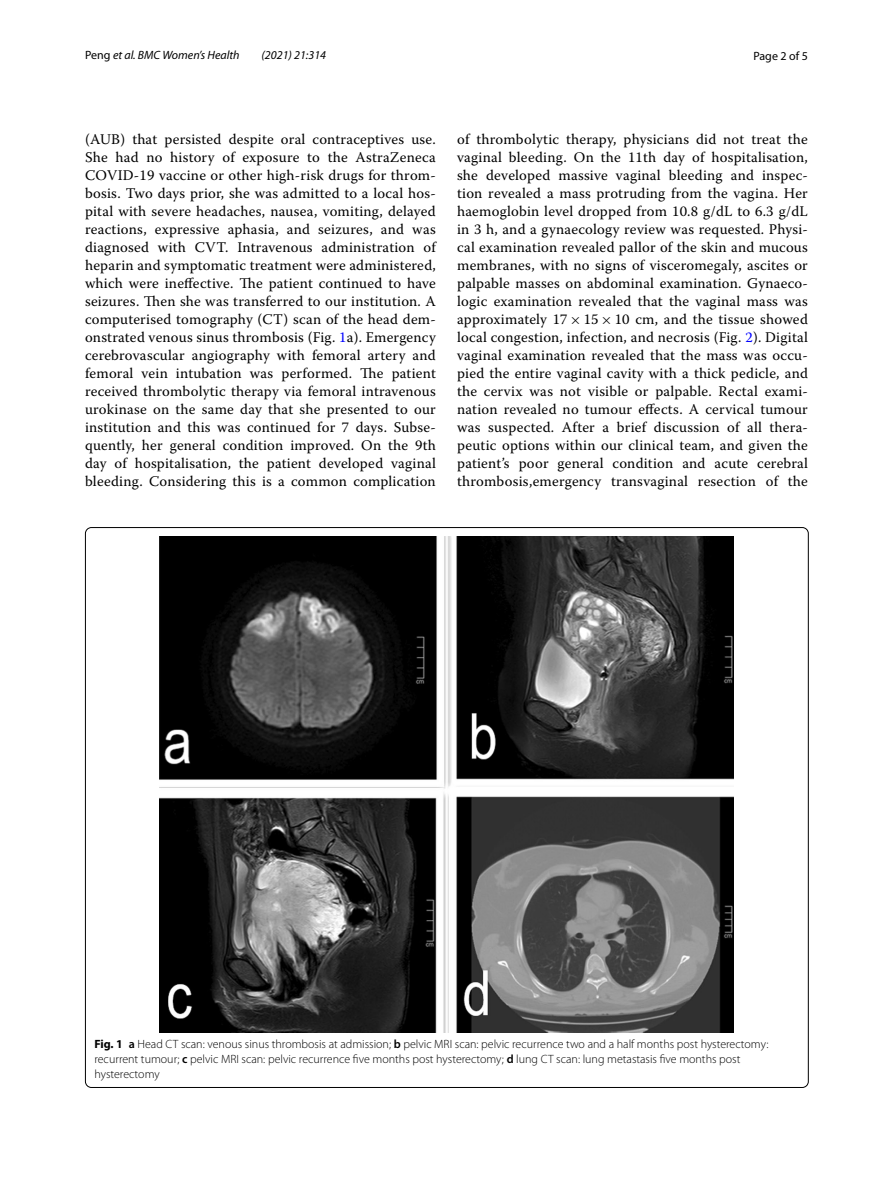
<style>
.page{position:relative;width:893px;height:1187px;background:#fff}
.page>*{position:absolute;margin:0;border:0;box-sizing:border-box;transform-origin:0 0}
.t1{font:14.7px/18px "Warnock Pro";letter-spacing:.015em;color:#000;text-align:justify}
.t2{font:300 12px/15px "Myriad Pro";color:#000}
.t3{font:italic 12px "Myriad Pro";color:#000}
.t4{font:12px "Myriad Pro";color:#000}
.s1{font-style:normal}
.s2{color:#00f}
.s3{font-family:"MTSY"}
.s4{font-weight:700}
.s5{font-weight:600}
</style>
<div class="page">
<img style="left:160px;top:536px;width:574px;height:496px">
<p class="t3" style="left:85px;top:48px;width:156px"><span class="s1">Peng</span> et al. BMC Women’s Health</p>
<p class="t3" style="left:262px;top:48px;width:66px">(2021) 21:314</p>
<p class="t4" style="left:753px;top:48px;width:56px">Page 2 of 5</p>
<p class="t1" style="left:85px;top:130px;width:352px">(AUB) that persisted despite oral contraceptives use.<br>She had no history of exposure to the AstraZeneca COVID-19 vaccine or other high-risk drugs for throm&shy;bosis. Two days prior, she was admitted to a local hos&shy;pital with severe headaches, nausea, vomiting, delayed reactions, expressive aphasia, and seizures, and was diagnosed with CVT. Intravenous administration of heparin and symptomatic treatment were administered, which were ineffective. The patient continued to have seizures. Then she was transferred to our institution. A computerised tomography (CT) scan of the head dem&shy;onstrated venous sinus thrombosis (Fig. <span class="s2">1</span>a). Emergency cerebrovascular angiography with femoral artery and femoral vein intubation was performed. The patient received thrombolytic therapy via femoral intravenous urokinase on the same day that she presented to our institution and this was continued for 7 days. Subse&shy;quently, her general condition improved. On the 9th day of hospitalisation, the patient developed vaginal bleeding. Considering this is a common complication</p>
<p class="t1" style="left:457px;top:130px;width:352px">of thrombolytic therapy, physicians did not treat the vaginal bleeding. On the 11th day of hospitalisation, she developed massive vaginal bleeding and inspec&shy;tion revealed a mass protruding from the vagina. Her haemoglobin level dropped from 10.8 g/dL to 6.3 g/dL in 3 h, and a gynaecology review was requested. Physi&shy;cal examination revealed pallor of the skin and mucous membranes, with no signs of visceromegaly, ascites or palpable masses on abdominal examination. Gynaeco&shy;logic examination revealed that the vaginal mass was approximately 17<span class="s3">×</span>15<span class="s3">×</span>10 cm, and the tissue showed local congestion, infection, and necrosis (Fig. <span class="s2">2</span>). Digital vaginal examination revealed that the mass was occu&shy;pied the entire vaginal cavity with a thick pedicle, and the cervix was not visible or palpable. Rectal exami&shy;nation revealed no tumour effects. A cervical tumour was suspected. After a brief discussion of all thera&shy;peutic options within our clinical team, and given the patient’s poor general condition and acute cerebral thrombosis,emergency transvaginal resection of the</p>
<p class="t2" style="left:94px;top:1036px;width:675px"><span class="s4">Fig. 1</span> <span class="s5">a</span> Head CT scan: venous sinus thrombosis at admission; <span class="s5">b</span> pelvic MRI scan: pelvic recurrence two and a half months post hysterectomy: recurrent tumour; <span class="s5">c</span> pelvic MRI scan: pelvic recurrence five months post hysterectomy; <span class="s5">d</span> lung CT scan: lung metastasis five months post hysterectomy</p>
</div>
